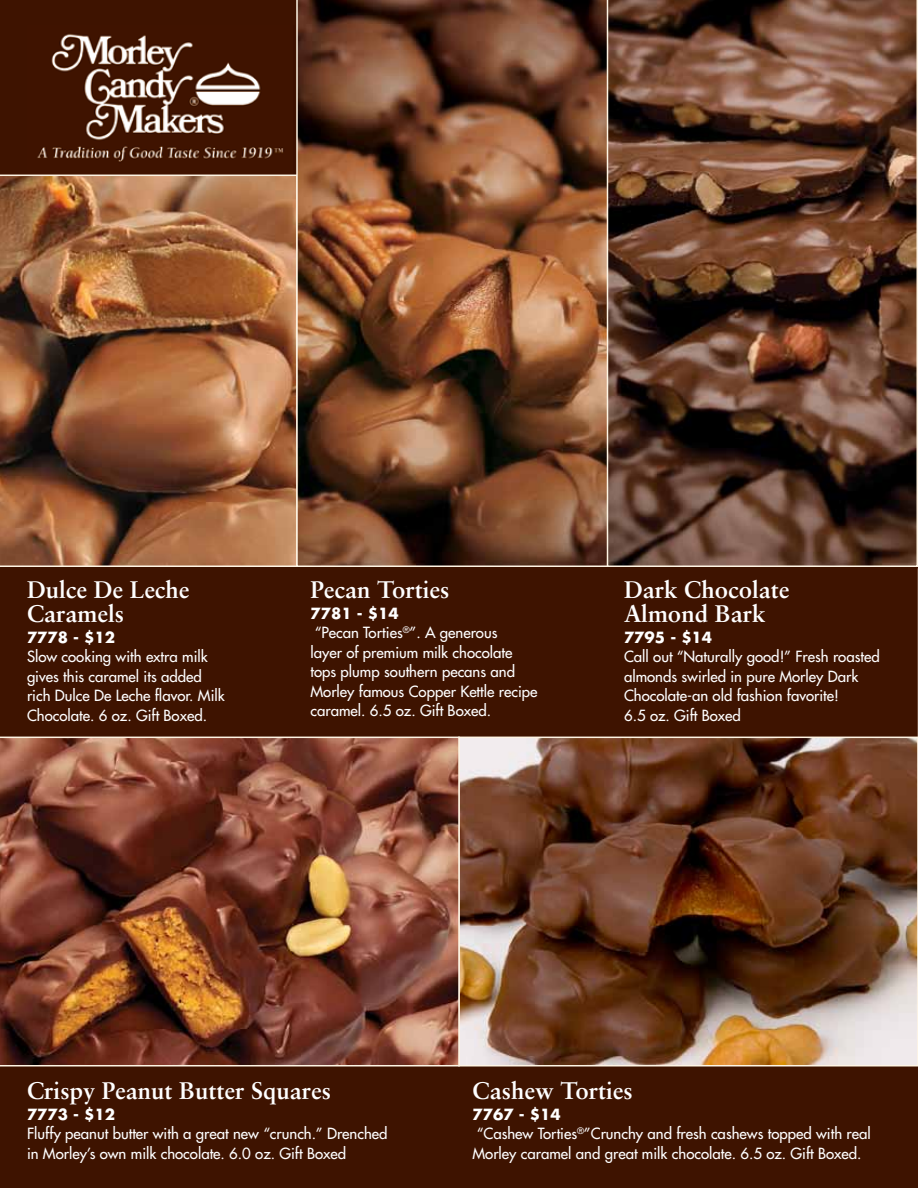
<style>
.page{position:relative;width:918px;height:1188px;background:#3e1300}
.page>*{position:absolute;margin:0;border:0;box-sizing:border-box;transform-origin:0 0}
.t1{font:700 24px/24px "Sabon";color:#fff}
.t2{font:15px/19.5px "Futura";color:#fff}
.t3{font:700 15px "Futura";color:#fff}
.s1{font-weight:700}
</style>
<div class="page">
<img style="left:461px;top:740px;width:454px;height:323px">
<div style="left:458px;top:737px;width:460px;height:329px;border:2px solid #fff5e4"></div>
<img style="left:0;top:737px;width:460px;height:329px">
<img style="left:27px;top:34px;width:268px;height:141px">
<img style="left:0;top:175px;width:296px;height:392px">
<img style="left:296px;top:0;width:311px;height:567px">
<svg style="left:607px;top:0;width:311px;height:567px;background:#5f3f2f"></svg>
<svg style="left:917px;top:0;width:1px;height:389px"></svg>
<svg style="left:917px;top:568px;width:1px;height:422px"></svg>
<h1 class="t1" style="left:27px;top:577px;width:164px">Dulce De Leche<br>Caramels</h1>
<p class="t3" style="left:27px;top:626px;width:90px">7778 - $12</p>
<p class="t2" style="left:27px;top:647px;width:199px">Slow cooking with extra milk gives this caramel its added rich Dulce De Leche flavor. Milk<br>Chocolate. 6 oz. Gift Boxed.</p>
<h1 class="t1" style="left:310px;top:577px;width:141px">Pecan Torties</h1>
<p class="t2" style="left:310px;top:603px;width:229px"><span class="s1">7781 - $14<br></span>“Pecan Torties<sup>®</sup>”. A generous<br>layer of premium milk chocolate tops plump southern pecans and<br>Morley famous Copper Kettle recipe caramel. 6.5 oz. Gift Boxed.</p>
<h1 class="t1" style="left:624px;top:577px;width:167px">Dark Chocolate<br>Almond Bark</h1>
<p class="t3" style="left:624px;top:626px;width:90px">7795 - $14</p>
<p class="t2" style="left:624px;top:647px;width:257px">Call out “Naturally good!” Fresh roasted almonds swirled in pure Morley Dark<br>Chocolate-an old fashion favorite!<br>6.5 oz. Gift Boxed</p>
<h1 class="t1" style="left:27px;top:1078px;width:306px">Crispy Peanut Butter Squares</h1>
<p class="t3" style="left:27px;top:1103px;width:90px">7773 - $12</p>
<p class="t2" style="left:27px;top:1124px;width:362px">Fluffy peanut butter with a great new “crunch.” Drenched in Morley’s own milk chocolate. 6.0 oz. Gift Boxed</p>
<h1 class="t1" style="left:472px;top:1078px;width:162px">Cashew Torties</h1>
<p class="t2" style="left:472px;top:1104px;width:400px"><span class="s1">7767 - $14<br></span>“Cashew Torties<sup>®</sup>”Crunchy and fresh cashews topped with real<br>Morley caramel and great milk chocolate. 6.5 oz. Gift Boxed.</p>
</div>
